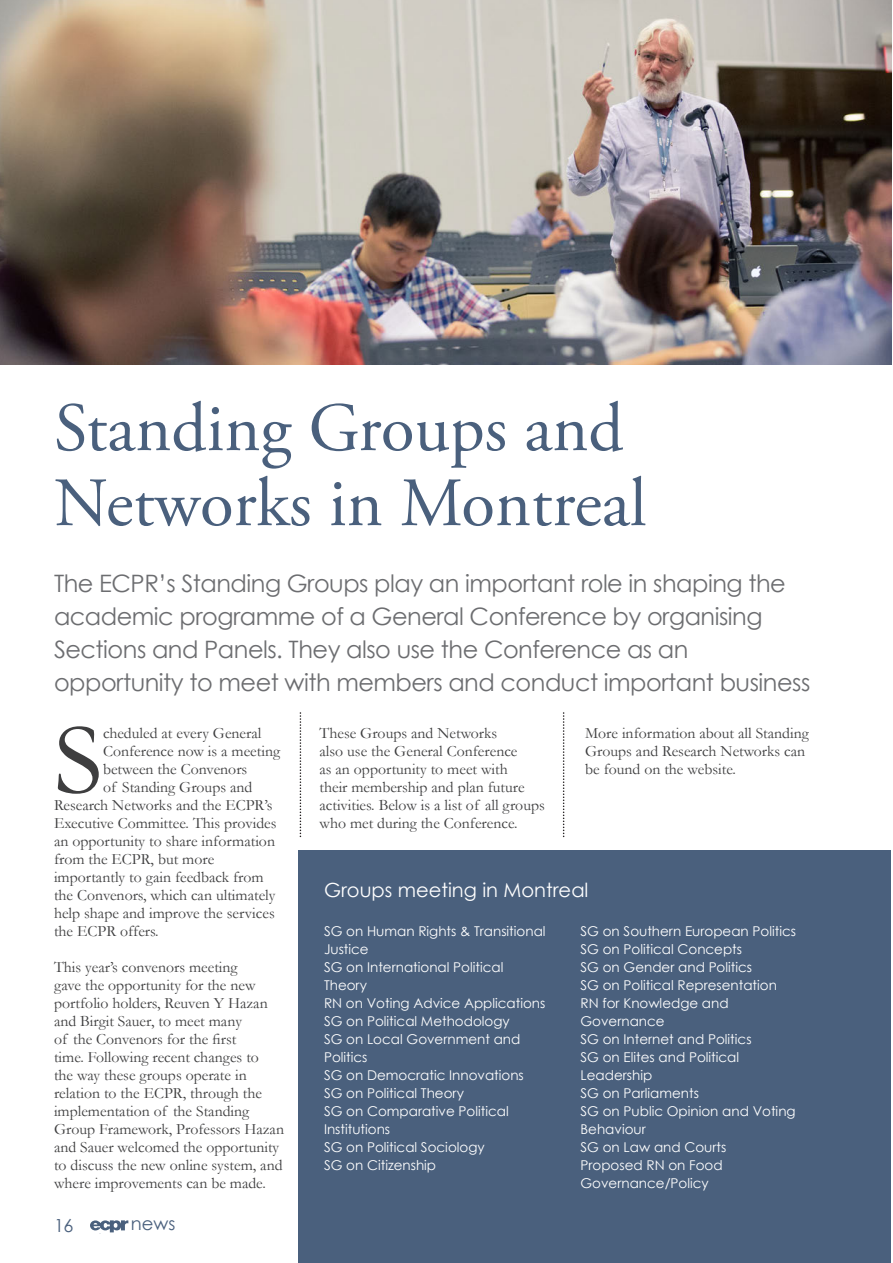
<style>
.page{position:relative;width:893px;height:1263px;background:#fff}
.page>*{position:absolute;margin:0;border:0;box-sizing:border-box;transform-origin:0 0}
.t1{font:102.3px "Garamond";color:#3e3e3f}
.t2{font:69px/75px "Adobe Garamond Pro";color:#4a607d}
.t3{font:24px/33px "Century Gothic";letter-spacing:-.02em;color:#6c6d70}
.t4{font:19.5px "Century Gothic";color:#fff}
.t5{font:18px "Century Gothic";color:#4a607d}
.t6{font:15.75px/18px "Garamond";color:#3e3e3f}
.t7{font:13.5px/18px "Century Gothic";color:#fff}
</style>
<div class="page">
<svg style="left:90px;top:1220px;width:38px;height:12px"></svg>
<img style="left:0;top:0;width:891px;height:364px">
<svg style="left:300px;top:712px;width:1px;height:125px"></svg>
<svg style="left:563px;top:712px;width:1px;height:125px"></svg>
<div style="left:299px;top:850px;width:592px;height:413px;background:#4a607d"></div>
<h2 class="t2" style="left:54px;top:393px;width:594px">Standing Groups and<br>Networks in Montreal</h2>
<p class="t3" style="left:54px;top:566px;width:758px">The ECPR’s Standing Groups play an important role in shaping the academic programme of a General Conference by organising Sections and Panels. They also use the Conference as an opportunity to meet with members and conduct important business</p>
<h1 class="t1" style="left:54px;top:691px;width:51px">S</h1>
<p class="t6" style="left:103px;top:724px;width:160px">cheduled at every General</p>
<p class="t6" style="left:585px;top:724px;width:225px">More information about all Standing<br>Groups and Research Networks can be found on the website.</p>
<p class="t6" style="left:319px;top:724px;width:227px">These Groups and Networks<br>also use the General Conference<br>as an opportunity to meet with<br>their membership and plan future activities. Below is a list of all groups who met during the Conference.</p>
<p class="t6" style="left:103px;top:742px;width:179px">Conference now is a meeting</p>
<p class="t6" style="left:103px;top:760px;width:146px">between the Convenors</p>
<p class="t6" style="left:103px;top:778px;width:151px">of Standing Groups and</p>
<p class="t6" style="left:54px;top:796px;width:220px">Research Networks and the ECPR’s</p>
<p class="t6" style="left:54px;top:814px;width:224px">Executive Committee. This provides</p>
<p class="t6" style="left:54px;top:832px;width:223px">an opportunity to share information</p>
<p class="t6" style="left:54px;top:850px;width:162px">from the ECPR, but more</p>
<p class="t6" style="left:54px;top:868px;width:211px">importantly to gain feedback from</p>
<p class="t6" style="left:54px;top:886px;width:223px">the Convenors, which can ultimately</p>
<p class="t6" style="left:54px;top:904px;width:222px">help shape and improve the services</p>
<p class="t6" style="left:54px;top:922px;width:106px">the ECPR offers.</p>
<p class="t6" style="left:54px;top:958px;width:232px">This year’s convenors meeting<br>gave the opportunity for the new portfolio holders, Reuven Y Hazan and Birgit Sauer, to meet many<br>of the Convenors for the first<br>time. Following recent changes to<br>the way these groups operate in relation to the ECPR, through the implementation of the Standing<br>Group Framework, Professors Hazan and Sauer welcomed the opportunity to discuss the new online system, and where improvements can be made.</p>
<p class="t4" style="left:324px;top:876px;width:266px">Groups meeting in Montreal</p>
<p class="t7" style="left:324px;top:922px;width:223px">SG on Human Rights &amp; Transitional<br>Justice<br>SG on International Political<br>Theory<br>RN on Voting Advice Applications<br>SG on Political Methodology<br>SG on Local Government and<br>Politics<br>SG on Democratic Innovations<br>SG on Political Theory<br>SG on Comparative Political<br>Institutions<br>SG on Political Sociology<br>SG on Citizenship</p>
<p class="t7" style="left:580px;top:922px;width:217px">SG on Southern European Politics<br>SG on Political Concepts<br>SG on Gender and Politics<br>SG on Political Representation<br>RN for Knowledge and<br>Governance<br>SG on Internet and Politics<br>SG on Elites and Political<br>Leadership<br>SG on Parliaments<br>SG on Public Opinion and Voting<br>Behaviour<br>SG on Law and Courts<br>Proposed RN on Food<br>Governance/Policy</p>
<p class="t5" style="left:54px;top:1213px;width:21px">16</p>
<p class="t5" style="left:131px;top:1211px;width:46px">news</p>
</div>
